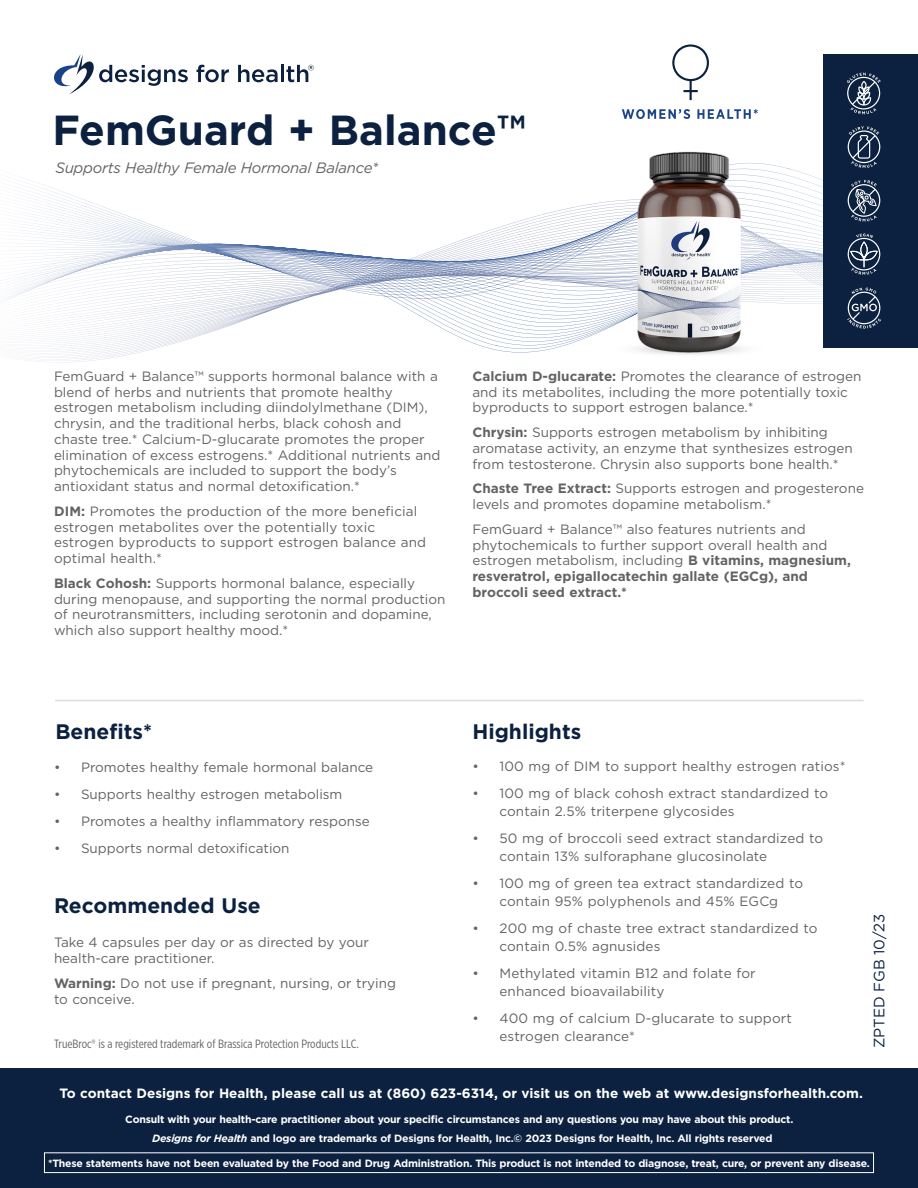
<style>
.page{position:relative;width:918px;height:1188px;background:#fff}
.page>*{position:absolute;margin:0;border:0;box-sizing:border-box;transform-origin:0 0}
.t1{font:700 42px "Gotham";color:#0b213f}
.t2{font:700 21px "Gotham";color:#0b213f}
.t3{font:italic 15px "Gotham";letter-spacing:-.02em;color:#636366}
.t4{font:15px "Gotham";color:#0b213f}
.t5{font:13.5px/15.8px "Gotham";color:#636366}
.t6{font:700 13.5px "Gotham";color:#fff}
.t7{font:12px "Gotham X Narrow";color:#636366}
.t8{font:700 10.5px "Gotham";letter-spacing:-.02em;color:#fff}
.s1{font-weight:700}
.s2{font-style:italic}
</style>
<div class="page">
<svg style="left:54px;top:54px;width:134px;height:40px"></svg>
<svg style="left:196px;top:65px;width:33px;height:17px"></svg>
<svg style="left:238px;top:65px;width:40px;height:17px"></svg>
<hr style="left:281px;top:65px;width:3px;height:17px;background:#0b213f">
<svg style="left:286px;top:65px;width:28px;height:17px"></svg>
<div style="left:824px;top:54px;width:94px;height:294px;background:#0b213f"></div>
<hr style="left:55px;top:700px;width:809px;height:1px;background:#dcdddf">
<div style="left:0;top:1068px;width:918px;height:120px;background:#0b213f"></div>
<div style="left:44px;top:1152px;width:830px;height:21px;border:1px solid #fff"></div>
<svg style="left:848px;top:126px;width:32px;height:42px"></svg>
<svg style="left:131px;top:180px;width:750px;height:156px"></svg>
<svg style="left:847px;top:73px;width:34px;height:41px"></svg>
<svg style="left:622px;top:109px;width:68px;height:10px"></svg>
<svg style="left:697px;top:109px;width:61px;height:10px"></svg>
<svg style="left:672px;top:44px;width:37px;height:56px"></svg>
<img style="left:560px;top:151px;width:257px;height:204px">
<p class="t1" style="left:52px;top:102px;width:475px">FemGuard + Balance™</p>
<p class="t3" style="left:56px;top:159px;width:324px">Supports Healthy Female Hormonal Balance*</p>
<p class="t5" style="left:54px;top:368px;width:388px">FemGuard + Balance™ supports hormonal balance with a blend of herbs and nutrients that promote healthy estrogen metabolism including diindolylmethane (DIM), chrysin, and the traditional herbs, black cohosh and chaste tree.* Calcium-D-glucarate promotes the proper elimination of excess estrogens.* Additional nutrients and phytochemicals are included to support the body’s antioxidant status and normal detoxification.*</p>
<p class="t5" style="left:54px;top:503px;width:374px"><span class="s1">DIM:</span> Promotes the production of the more beneficial estrogen metabolites over the potentially toxic estrogen byproducts to support estrogen balance and optimal health.*</p>
<p class="t5" style="left:54px;top:575px;width:393px"><span class="s1">Black Cohosh:</span> Supports hormonal balance, especially during menopause, and supporting the normal production of neurotransmitters, including serotonin and dopamine, which also support healthy mood.*</p>
<p class="t5" style="left:472px;top:368px;width:390px"><span class="s1">Calcium D-glucarate:</span> Promotes the clearance of estrogen and its metabolites, including the more potentially toxic byproducts to support estrogen balance.*</p>
<p class="t5" style="left:472px;top:424px;width:382px"><span class="s1">Chrysin:</span> Supports estrogen metabolism by inhibiting aromatase activity, an enzyme that synthesizes estrogen from testosterone. Chrysin also supports bone health.*</p>
<p class="t5" style="left:472px;top:480px;width:393px"><span class="s1">Chaste Tree Extract:</span> Supports estrogen and progesterone levels and promotes dopamine metabolism.*</p>
<p class="t5" style="left:472px;top:521px;width:380px">FemGuard + Balance™ also features nutrients and phytochemicals to further support overall health and estrogen metabolism, including <span class="s1">B vitamins, magnesium, resveratrol, epigallocatechin gallate (EGCg), and broccoli seed extract.*</span></p>
<p class="t2" style="left:56px;top:717px;width:98px">Benefits*</p>
<p class="t2" style="left:472px;top:717px;width:110px">Highlights</p>
<p class="t5" style="left:54px;top:759px;width:321px">• Promotes healthy female hormonal balance</p>
<p class="t5" style="left:54px;top:786px;width:290px">• Supports healthy estrogen metabolism</p>
<p class="t5" style="left:54px;top:813px;width:317px">• Promotes a healthy inflammatory response</p>
<p class="t5" style="left:54px;top:840px;width:237px">• Supports normal detoxification</p>
<p class="t2" style="left:54px;top:892px;width:208px">Recommended Use</p>
<p class="t5" style="left:54px;top:934px;width:317px;line-height:16.2px">Take 4 capsules per day or as directed by your health-care practitioner.</p>
<p class="t5" style="left:54px;top:975px;width:343px;line-height:16.2px"><span class="s1">Warning:</span> Do not use if pregnant, nursing, or trying to conceive.</p>
<p class="t7" style="left:54px;top:1037px;width:306px">TrueBroc® is a registered trademark of Brassica Protection Products LLC.</p>
<p class="t5" style="left:472px;top:758px;width:375px">• 100 mg of DIM to support healthy estrogen ratios*</p>
<p class="t5" style="left:500px;top:784px;width:330px;line-height:18px;text-indent:-27px">• 100 mg of black cohosh extract standardized to contain 2.5% triterpene glycosides</p>
<p class="t5" style="left:500px;top:829px;width:325px;line-height:18px;text-indent:-27px">• 50 mg of broccoli seed extract standardized to contain 13% sulforaphane glucosinolate</p>
<p class="t5" style="left:472px;top:874px;width:332px;line-height:18px;text-align:center">• 100 mg of green tea extract standardized to contain 95% polyphenols and 45% EGCg</p>
<p class="t5" style="left:500px;top:919px;width:320px;line-height:18px;text-indent:-27px">• 200 mg of chaste tree extract standardized to contain 0.5% agnusides</p>
<p class="t5" style="left:500px;top:964px;width:258px;line-height:18px;text-indent:-27px">• Methylated vitamin B12 and folate for enhanced bioavailability</p>
<p class="t5" style="left:500px;top:1009px;width:294px;line-height:18px;text-indent:-27px">• 400 mg of calcium D-glucarate to support estrogen clearance*</p>
<p class="t4" style="left:870px;top:1048px;width:136px;rotate:-90deg">ZPTED FGB 10/23</p>
<p class="t6" style="left:60px;top:1084px;width:805px">To contact Designs for Health, please call us at (860) 623‑6314, or visit us on the web at www.designsforhealth.com.</p>
<p class="t8" style="left:125px;top:1112px;width:670px">Consult with your health‑care practitioner about your specific circumstances and any questions you may have about this product.</p>
<p class="t8" style="left:152px;top:1131px;width:622px"><span class="s2">Designs for Health</span> and logo are trademarks of Designs for Health, Inc.© 2023 Designs for Health, Inc. All rights reserved</p>
<p class="t8" style="left:48px;top:1156px;width:823px">*These statements have not been evaluated by the Food and Drug Administration. This product is not intended to diagnose, treat, cure, or prevent any disease.</p>
</div>
